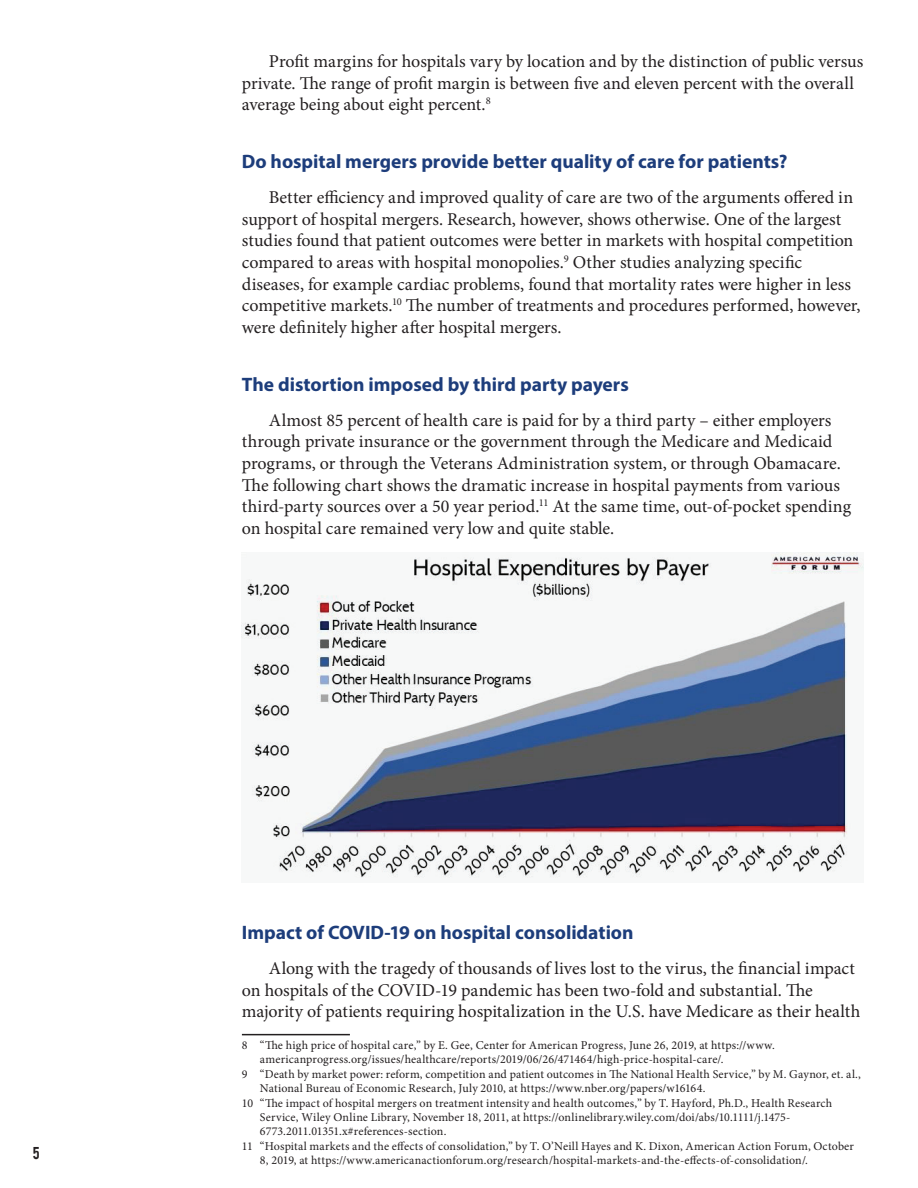
<style>
.page{position:relative;width:918px;height:1188px;background:#fff}
.page>*{position:absolute;margin:0;border:0;box-sizing:border-box;transform-origin:0 0}
.t1{font:700 19.5px "Myriad Pro";color:#1d3d7b}
.t2{font:18px/21.6px "Minion Pro";letter-spacing:-.005em;color:#231f20}
.t3{font:13.5px "Bebas";color:#231f20}
.t4{font:12px "Minion Pro";letter-spacing:.01em;color:#231f20}
</style>
<div class="page">
<img style="left:242px;top:553px;width:622px;height:325px">
<hr style="left:242px;top:1034px;width:108px;height:1px;background:#231f20">
<p class="t3" style="left:33px;top:1144px;width:8px">5</p>
<p class="t2" style="left:242px;top:51px;width:623px;text-indent:27px">Profit margins for hospitals vary by location and by the distinction of public versus private. The range of profit margin is between five and eleven percent with the overall average being about eight percent.<sup>8</sup></p>
<p class="t1" style="left:242px;top:149px;width:547px">Do hospital mergers provide better quality of care for patients?</p>
<p class="t2" style="left:242px;top:187px;width:620px;text-indent:27px">Better efficiency and improved quality of care are two of the arguments offered in support of hospital mergers. Research, however, shows otherwise. One of the largest studies found that patient outcomes were better in markets with hospital competition compared to areas with hospital monopolies.<sup>9</sup> Other studies analyzing specific diseases, for example cardiac problems, found that mortality rates were higher in less competitive markets.<sup>10</sup> The number of treatments and procedures performed, however, were definitely higher after hospital mergers.</p>
<p class="t1" style="left:242px;top:372px;width:388px">The distortion imposed by third party payers</p>
<p class="t2" style="left:242px;top:409px;width:611px;text-indent:27px">Almost 85 percent of health care is paid for by a third party – either employers through private insurance or the government through the Medicare and Medicaid programs, or through the Veterans Administration system, or through Obamacare.<br>The following chart shows the dramatic increase in hospital payments from various third-party sources over a 50 year period.<sup>11</sup> At the same time, out-of-pocket spending on hospital care remained very low and quite stable.</p>
<p class="t1" style="left:242px;top:920px;width:393px">Impact of COVID-19 on hospital consolidation</p>
<p class="t2" style="left:242px;top:957px;width:620px;text-indent:27px">Along with the tragedy of thousands of lives lost to the virus, the financial impact on hospitals of the COVID-19 pandemic has been two-fold and substantial. The majority of patients requiring hospitalization in the U.S. have Medicare as their health</p>
<p class="t4" style="left:242px;top:1037px;width:534px">8 “The high price of hospital care,” by E. Gee, Center for American Progress, June 26, 2019, at https://www.</p>
<p class="t4" style="left:260px;top:1052px;width:465px">americanprogress.org/issues/healthcare/reports/2019/06/26/471464/high-price-hospital-care/.</p>
<p class="t4" style="left:242px;top:1066px;width:620px">9 “Death by market power: reform, competition and patient outcomes in The National Health Service,” by M. Gaynor, et. al.,</p>
<p class="t4" style="left:260px;top:1080px;width:447px">National Bureau of Economic Research, July 2010, at https://www.nber.org/papers/w16164.</p>
<p class="t4" style="left:242px;top:1095px;width:592px">10 “The impact of hospital mergers on treatment intensity and health outcomes,” by T. Hayford, Ph.D., Health Research</p>
<p class="t4" style="left:260px;top:1109px;width:532px">Service, Wiley Online Library, November 18, 2011, at https://onlinelibrary.wiley.com/doi/abs/10.1111/j.1475-</p>
<p class="t4" style="left:260px;top:1124px;width:188px">6773.2011.01351.x#references-section.</p>
<p class="t4" style="left:242px;top:1138px;width:614px">11 “Hospital markets and the effects of consolidation,” by T. O’Neill Hayes and K. Dixon, American Action Forum, October</p>
<p class="t4" style="left:260px;top:1152px;width:550px">8, 2019, at https://www.americanactionforum.org/research/hospital-markets-and-the-effects-of-consolidation/.</p>
</div>
